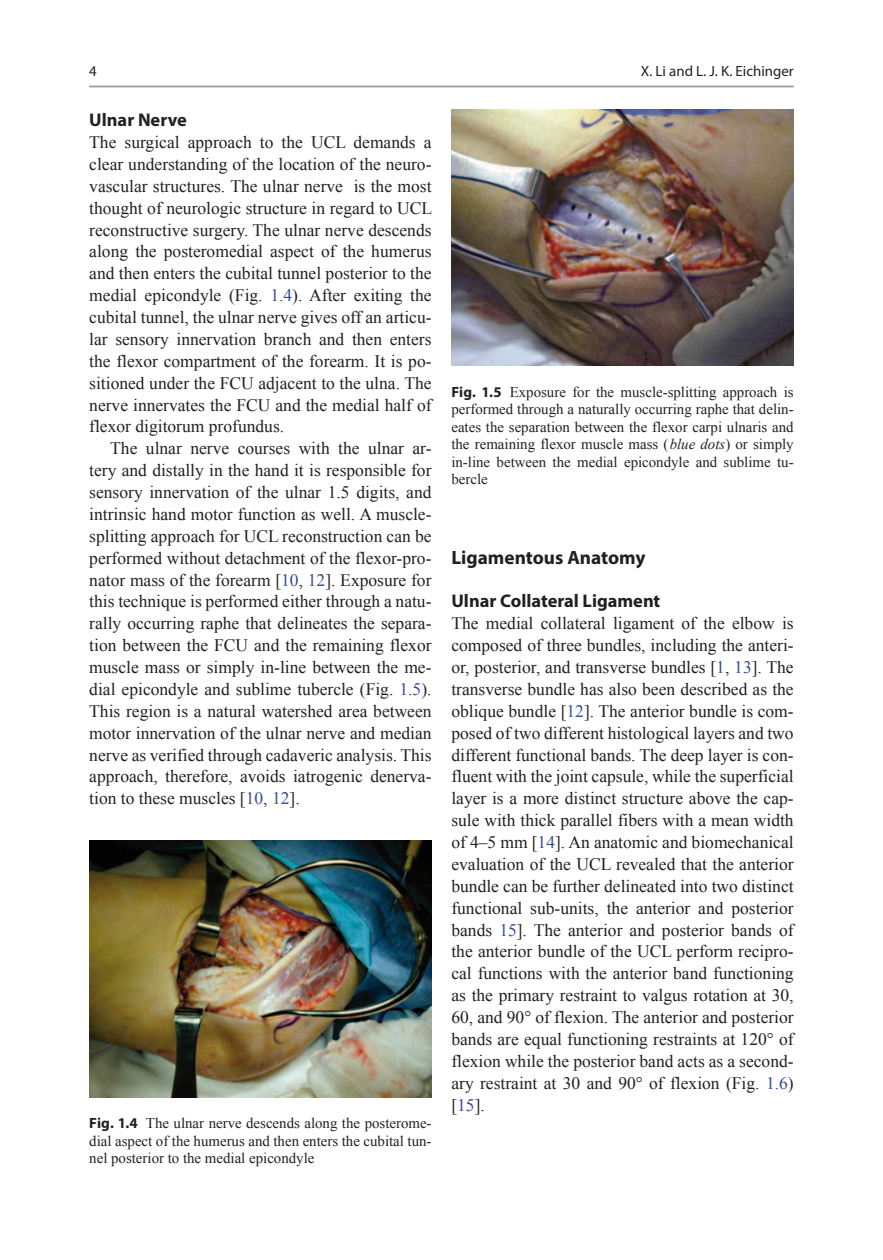
<style>
.page{position:relative;width:883px;height:1260px;background:#fff}
.page>*{position:absolute;margin:0;border:0;box-sizing:border-box;transform-origin:0 0}
.t1{font:19.25px "Myriad Pro Bold 2";color:#231f20}
.t2{font:18.38px "Myriad Pro Bold 2";color:#231f20}
.t3{font:17.5px/21.9px "Times New Roman";color:#231f20;text-align:justify}
.t4{font:14.88px/17.5px "Times New Roman";color:#231f20;text-align:justify}
.t5{font:14.88px "Times New Roman PSMT22";color:#231f20}
.t6{font:14.88px "Myriad Pro Regular 22";color:#231f20}
.t7{font:14.88px "Myriad Pro Regular 2";color:#231f20}
.s1{color:#324a97}
.s2{font-family:"Myriad Pro Bold 2"}
.s3{font-family:"Times New Roman PS Italic MT2"}
.s4{font-family:"Times New Roman"}
</style>
<div class="page">
<hr style="left:89px;top:86px;width:705px;height:1px;background:#949699">
<img style="left:451px;top:109px;width:343px;height:257px">
<img style="left:89px;top:841px;width:343px;height:256px">
<p class="t7" style="left:89px;top:62px;width:9px">4</p>
<p class="t6" style="left:641px;top:62px;width:154px">X. Li and L. J. K. Eichinger</p>
<p class="t2" style="left:89px;top:108px;width:99px">Ulnar Nerve</p>
<p class="t3" style="left:89px;top:131px;width:344px">The surgical approach to the UCL demands a clear understanding of the location of the neuro&shy;vascular structures. The ulnar nerve is the most thought of neurologic structure in regard to UCL reconstructive surgery. The ulnar nerve descends along the posteromedial aspect of the humerus and then enters the cubital tunnel posterior to the medial epicondyle (Fig. <span class="s1">1.4</span>). After exiting the cubital tunnel, the ulnar nerve gives off an articu&shy;lar sensory innervation branch and then enters the flexor compartment of the forearm. It is po&shy;sitioned under the FCU adjacent to the ulna. The nerve innervates the FCU and the medial half of flexor digitorum profundus.</p>
<p class="t3" style="left:89px;top:437px;width:344px;text-indent:21px">The ulnar nerve courses with the ulnar ar&shy;tery and distally in the hand it is responsible for sensory innervation of the ulnar 1.5 digits, and intrinsic hand motor function as well. A muscle&shy;splitting approach for UCL reconstruction can be performed without detachment of the flexor-pro&shy;nator mass of the forearm [<span class="s1">10</span>, <span class="s1">12</span>]. Exposure for this technique is performed either through a natu&shy;rally occurring raphe that delineates the separa&shy;tion between the FCU and the remaining flexor muscle mass or simply in-line between the me&shy;dial epicondyle and sublime tubercle (Fig. <span class="s1">1.5</span>).<br>This region is a natural watershed area between motor innervation of the ulnar nerve and median nerve as verified through cadaveric analysis. This approach, therefore, avoids iatrogenic denerva&shy;tion to these muscles [<span class="s1">10</span>, <span class="s1">12</span>].</p>
<p class="t4" style="left:451px;top:383px;width:344px"><span class="s2">Fig. 1.5</span> Exposure for the muscle-splitting approach is performed through a naturally occurring raphe that delin&shy;eates the separation between the flexor carpi ulnaris and</p>
<p class="t5" style="left:451px;top:434px;width:344px">the remaining flexor muscle mass ( <span class="s3">blue dots</span><span class="s4">) or simply</span></p>
<p class="t4" style="left:451px;top:453px;width:344px">in-line between the medial epicondyle and sublime tu&shy;bercle</p>
<p class="t1" style="left:451px;top:545px;width:196px">Ligamentous Anatomy</p>
<p class="t2" style="left:451px;top:589px;width:210px">Ulnar Collateral Ligament</p>
<p class="t3" style="left:451px;top:612px;width:344px">The medial collateral ligament of the elbow is composed of three bundles, including the anteri&shy;or, posterior, and transverse bundles [<span class="s1">1</span>, <span class="s1">13</span>]. The transverse bundle has also been described as the oblique bundle [<span class="s1">12</span>]. The anterior bundle is com&shy;posed of two different histological layers and two different functional bands. The deep layer is con&shy;fluent with the joint capsule, while the superficial layer is a more distinct structure above the cap&shy;sule with thick parallel fibers with a mean width of 4–5 mm [<span class="s1">14</span>]. An anatomic and biomechanical evaluation of the UCL revealed that the anterior bundle can be further delineated into two distinct functional sub-units, the anterior and posterior bands <span class="s1">15</span>]. The anterior and posterior bands of the anterior bundle of the UCL perform recipro&shy;cal functions with the anterior band functioning as the primary restraint to valgus rotation at 30, 60, and 90° of flexion. The anterior and posterior bands are equal functioning restraints at 120° of flexion while the posterior band acts as a second&shy;ary restraint at 30 and 90° of flexion (Fig. <span class="s1">1.6</span>) [<span class="s1">15</span>].</p>
<p class="t4" style="left:89px;top:1114px;width:344px"><span class="s2">Fig. 1.4</span> The ulnar nerve descends along the posterome&shy;dial aspect of the humerus and then enters the cubital tun&shy;nel posterior to the medial epicondyle</p>
</div>
